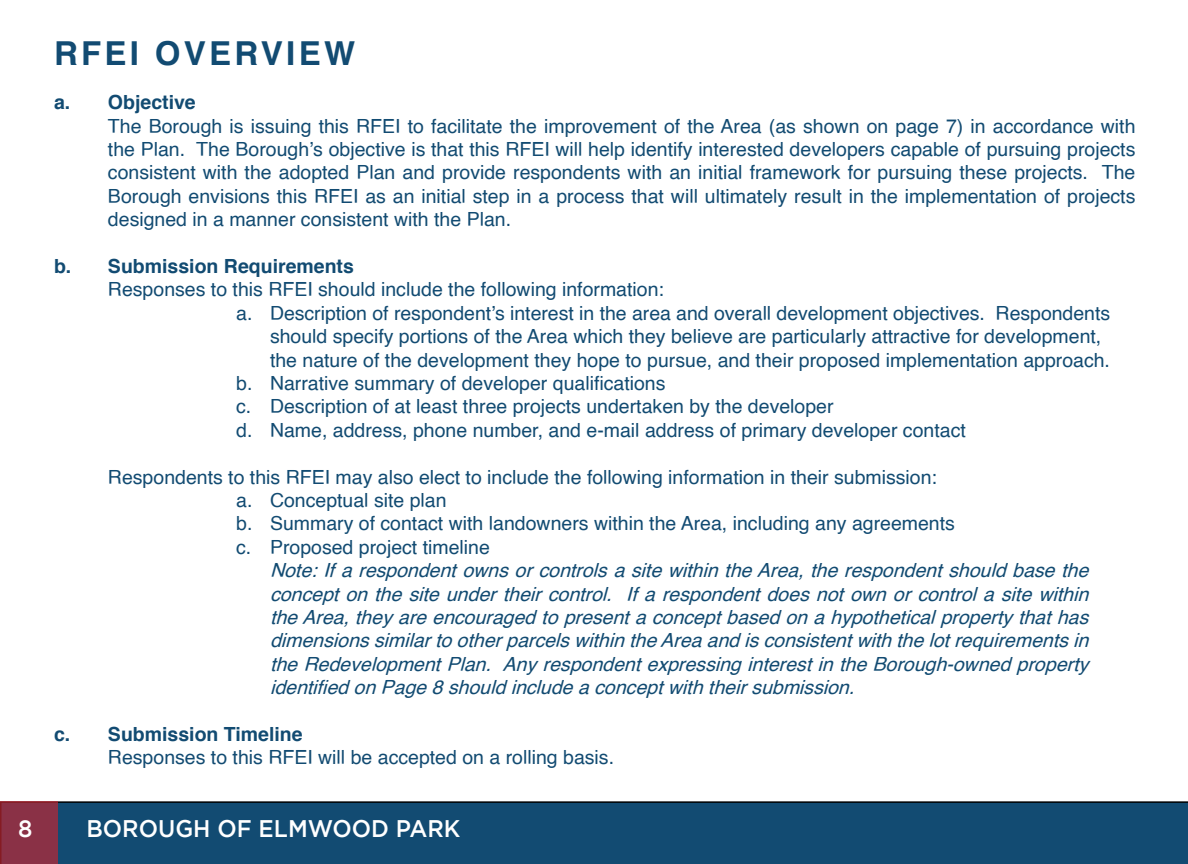
<style>
.page{position:relative;width:1188px;height:864px;background:#fff}
.page>*{position:absolute;margin:0;border:0;box-sizing:border-box;transform-origin:0 0}
.t1{font:700 33px "Helvetica";letter-spacing:.1em;color:#124b72}
.t2{font:500 24px "Gotham";color:#fff;scale:.95 1}
.t3{font:19.5px/23.4px "Helvetica";color:#124b72;text-align:justify}
.t4{font:italic 19.5px/23.4px "Helvetica";color:#124b72;text-align:justify}
.t5{font:700 19.5px "Helvetica";color:#124b72}
</style>
<div class="page">
<div style="left:58px;top:801px;width:1130px;height:63px;background:#124b72"></div>
<div style="left:0;top:801px;width:58px;height:63px;background:#8a3146"></div>
<h1 class="t1" style="left:54px;top:26px;width:303px">RFEI OVERVIEW</h1>
<p class="t5" style="left:54px;top:87px;width:143px">a. Objective</p>
<p class="t3" style="left:108px;top:115px;width:1029px">The Borough is issuing this RFEI to facilitate the improvement of the Area (as shown on page 7) in accordance with the Plan. The Borough’s objective is that this RFEI will help identify interested developers capable of pursuing projects consistent with the adopted Plan and provide respondents with an initial framework for pursuing these projects. The Borough envisions this RFEI as an initial step in a process that will ultimately result in the implementation of projects designed in a manner consistent with the Plan.</p>
<p class="t5" style="left:54px;top:250px;width:301px">b. Submission Requirements</p>
<p class="t3" style="left:108px;top:278px;width:557px">Responses to this RFEI should include the following information:</p>
<p class="t3" style="left:236px;top:302px;width:875px">a. Description of respondent’s interest in the area and overall development objectives. Respondents</p>
<p class="t3" style="left:270px;top:325px;width:833px">should specify portions of the Area which they believe are particularly attractive for development,</p>
<p class="t3" style="left:270px;top:349px;width:842px">the nature of the development they hope to pursue, and their proposed implementation approach.</p>
<p class="t3" style="left:236px;top:372px;width:431px">b. Narrative summary of developer qualifications</p>
<p class="t3" style="left:236px;top:395px;width:599px">c. Description of at least three projects undertaken by the developer</p>
<p class="t3" style="left:236px;top:419px;width:731px">d. Name, address, phone number, and e-mail address of primary developer contact</p>
<p class="t3" style="left:236px;top:466px;width:720px;text-align:left;text-indent:-128px">Respondents to this RFEI may also elect to include the following information in their submission: a. Conceptual site plan<br>b. Summary of contact with landowners within the Area, including any agreements c. Proposed project timeline</p>
<p class="t4" style="left:270px;top:559px;width:828px">Note:IfarespondentownsorcontrolsasitewithintheArea,therespondentshouldbasethe conceptonthesiteundertheircontrol. Ifarespondentdoesnotownorcontrolasitewithin theArea,theyareencouragedtopresentaconceptbasedonahypotheticalpropertythathas dimensionssimilartootherparcelswithintheAreaandisconsistentwiththelotrequirementsin theRedevelopmentPlan. AnyrespondentexpressinginterestintheBorough-ownedproperty identified on Page 8 should include a concept with their submission.</p>
<p class="t5" style="left:54px;top:718px;width:250px">c. Submission Timeline</p>
<p class="t3" style="left:108px;top:746px;width:508px">Responses to this RFEI will be accepted on a rolling basis.</p>
<p class="t2" style="left:18px;top:815px;width:17px">8</p>
<p class="t2" style="left:86px;top:815px;width:395px">BOROUGH OF ELMWOOD PARK</p>
</div>
